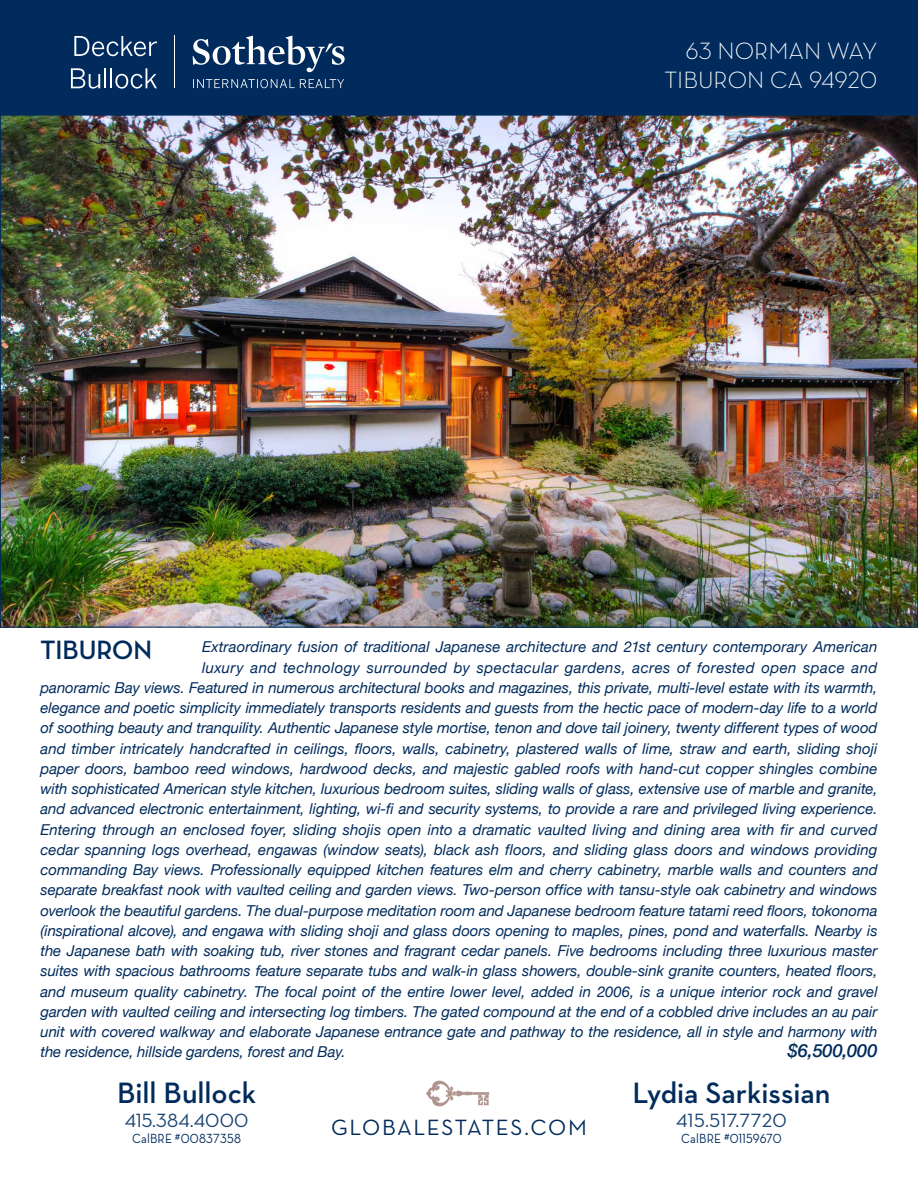
<style>
.page{position:relative;width:918px;height:1188px;background:#fff}
.page>*{position:absolute;margin:0;border:0;box-sizing:border-box;transform-origin:0 0}
.t1{font:600 30px "Neutraface Text";letter-spacing:-.005em;color:#002b5c}
.t2{font:700 27px "Neutraface Display";color:#002b5c}
.t3{font:300 24px/28.8px "Neutraface Text";color:#fff;text-align:right}
.t4{font:22.5px "Neutraface Text";letter-spacing:.065em;color:#002b5c}
.t5{font:19.5px "Neutraface Text";letter-spacing:.01em;color:#1b4472}
.t6{font:italic 500 18px "Helvetica Neue";letter-spacing:.01em;color:#002b5c}
.t7{font:italic 15px "Helvetica Neue";letter-spacing:-.005em;color:#002b5c}
.t8{font:italic 15px "Helvetica Neue";letter-spacing:.025em;color:#002b5c}
.t9{font:13.5px "Neutraface Text";letter-spacing:.01em;color:#002b5c;scale:.9 1}
</style>
<div class="page">
<img style="left:2px;top:117px;width:914px;height:508px">
<div style="left:0;top:0;width:918px;height:115px;background:#002b5c"></div>
<svg style="left:74px;top:36px;width:83px;height:20px"></svg>
<svg style="left:71px;top:68px;width:29px;height:21px"></svg>
<hr style="left:104px;top:68px;width:2px;height:20px;background:#fff">
<hr style="left:110px;top:68px;width:2px;height:20px;background:#fff">
<svg style="left:115px;top:68px;width:42px;height:21px"></svg>
<hr style="left:174px;top:36px;width:1px;height:52px;background:#fff">
<svg style="left:193px;top:36px;width:152px;height:36px"></svg>
<svg style="left:193px;top:79px;width:151px;height:9px"></svg>
<svg style="left:426px;top:1081px;width:63px;height:25px"></svg>
<h3 class="t3" style="left:664px;top:36px;width:215px">63 NORMAN WAY<br>TIBURON CA 94920</h3>
<h2 class="t2" style="left:40px;top:635px;width:113px">TIBURON</h2>
<p class="t7" style="left:202px;top:636px;width:677px">Extraordinary fusion of traditional Japanese architecture and 21st century contemporary American</p>
<p class="t8" style="left:202px;top:656px;width:677px">luxury and technology surrounded by spectacular gardens, acres of forested open space and</p>
<p class="t7" style="left:40px;top:677px;width:838px">panoramic Bay views. Featured in numerous architectural books and magazines, this private, multi-level estate with its warmth,</p>
<p class="t7" style="left:40px;top:697px;width:838px">elegance and poetic simplicity immediately transports residents and guests from the hectic pace of modern-day life to a world</p>
<p class="t7" style="left:40px;top:717px;width:838px">of soothing beauty and tranquility. Authentic Japanese style mortise, tenon and dove tail joinery, twenty different types of wood</p>
<p class="t7" style="left:40px;top:737px;width:838px">and timber intricately handcrafted in ceilings, floors, walls, cabinetry, plastered walls of lime, straw and earth, sliding shoji</p>
<p class="t7" style="left:40px;top:758px;width:839px">paper doors, bamboo reed windows, hardwood decks, and majestic gabled roofs with hand-cut copper shingles combine</p>
<p class="t7" style="left:40px;top:778px;width:839px">with sophisticated American style kitchen, luxurious bedroom suites, sliding walls of glass, extensive use of marble and granite,</p>
<p class="t7" style="left:40px;top:798px;width:839px">and advanced electronic entertainment, lighting, wi-fi and security systems, to provide a rare and privileged living experience.</p>
<p class="t7" style="left:40px;top:818px;width:838px">Entering through an enclosed foyer, sliding shojis open into a dramatic vaulted living and dining area with fir and curved</p>
<p class="t7" style="left:40px;top:839px;width:838px">cedar spanning logs overhead, engawas (window seats), black ash floors, and sliding glass doors and windows providing</p>
<p class="t7" style="left:40px;top:859px;width:839px">commanding Bay views. Professionally equipped kitchen features elm and cherry cabinetry, marble walls and counters and</p>
<p class="t7" style="left:40px;top:879px;width:838px">separate breakfast nook with vaulted ceiling and garden views. Two-person office with tansu-style oak cabinetry and windows</p>
<p class="t7" style="left:40px;top:899px;width:839px">overlook the beautiful gardens. The dual-purpose meditation room and Japanese bedroom feature tatami reed floors, tokonoma</p>
<p class="t7" style="left:40px;top:920px;width:839px">(inspirational alcove), and engawa with sliding shoji and glass doors opening to maples, pines, pond and waterfalls. Nearby is</p>
<p class="t7" style="left:40px;top:940px;width:839px">the Japanese bath with soaking tub, river stones and fragrant cedar panels. Five bedrooms including three luxurious master</p>
<p class="t7" style="left:40px;top:960px;width:839px">suites with spacious bathrooms feature separate tubs and walk-in glass showers, double-sink granite counters, heated floors,</p>
<p class="t7" style="left:40px;top:980px;width:839px">and museum quality cabinetry. The focal point of the entire lower level, added in 2006, is a unique interior rock and gravel</p>
<p class="t7" style="left:40px;top:1001px;width:838px">garden with vaulted ceiling and intersecting log timbers. The gated compound at the end of a cobbled drive includes an au pair</p>
<p class="t7" style="left:40px;top:1021px;width:839px">unit with covered walkway and elaborate Japanese entrance gate and pathway to the residence, all in style and harmony with</p>
<p class="t7" style="left:40px;top:1041px;width:307px">the residence, hillside gardens, forest and Bay.</p>
<p class="t6" style="left:788px;top:1036px;width:91px">$6,500,000</p>
<h1 class="t1" style="left:117px;top:1074px;width:140px">Bill Bullock</h1>
<h3 class="t5" style="left:125px;top:1108px;width:125px">415.384.4000</h3>
<p class="t9" style="left:132px;top:1130px;width:122px">CalBRE #00837358</p>
<h3 class="t4" style="left:331px;top:1113px;width:257px">GLOBALESTATES.COM</h3>
<h1 class="t1" style="left:632px;top:1074px;width:200px">Lydia Sarkissian</h1>
<h3 class="t5" style="left:676px;top:1108px;width:112px">415.517.7720</h3>
<p class="t9" style="left:681px;top:1130px;width:113px">CalBRE #01159670</p>
</div>
